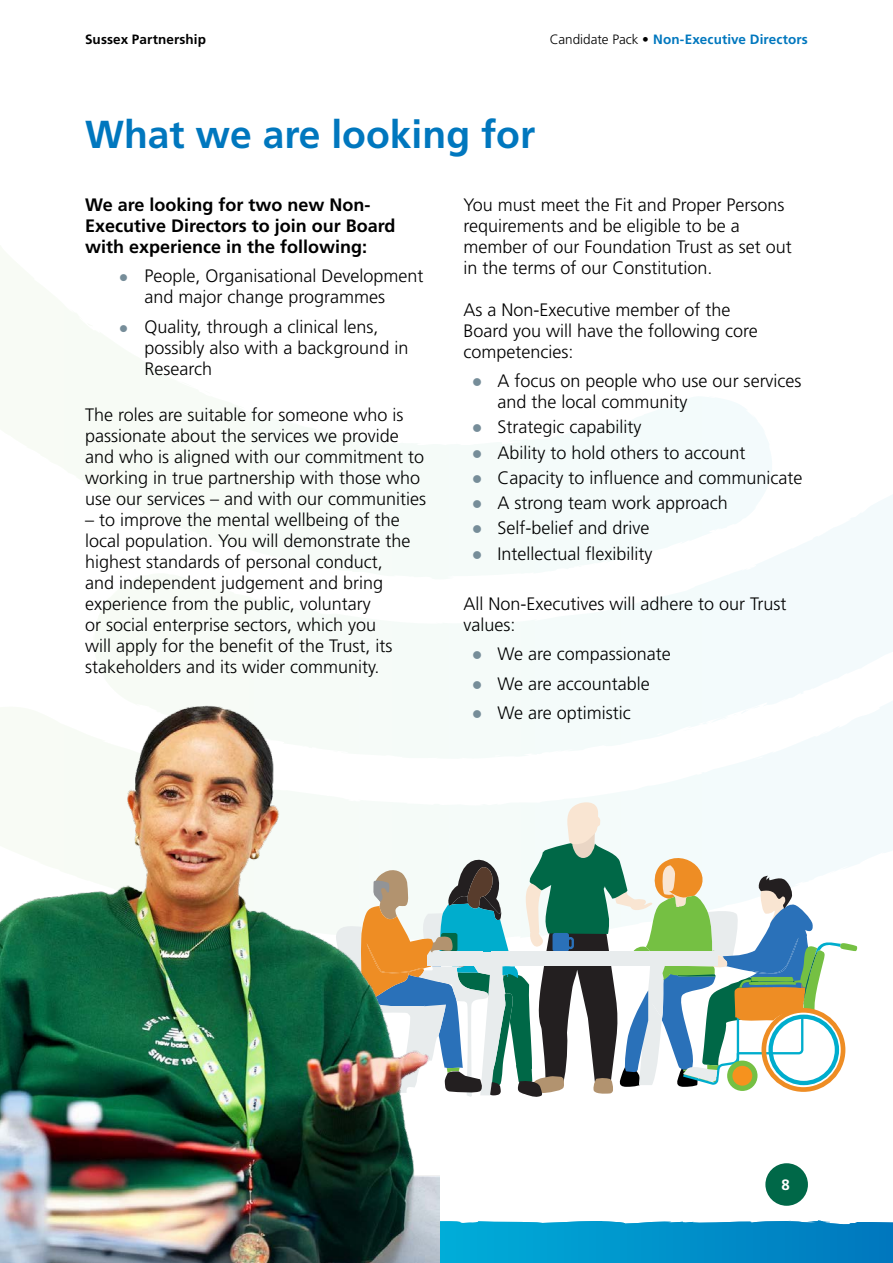
<style>
.page{position:relative;width:893px;height:1263px;background:#fff}
.page>*{position:absolute;margin:0;border:0;box-sizing:border-box;transform-origin:0 0}
.t1{font:700 39px "Frutiger LT Std";color:#0077be}
.t2{font:300 18px/21px "Frutiger LT Std";color:#000}
.t3{font:700 18px/21px "Frutiger LT Std";color:#000}
.t4{font:700 15px "Frutiger LT Std";color:#fff}
.t5{font:700 13.5px "Frutiger LT Std";letter-spacing:.01em;color:#0077be}
.t6{font:700 13.5px "Frutiger LT Std";letter-spacing:.005em;color:#000}
.s1{font-weight:300;color:#000}
.s2{font-weight:900;color:#000}
.s3{color:#768d99}
</style>
<div class="page">
<div style="left:765px;top:1163px;width:43px;height:43px;background:#006848;border-radius:50%"></div>
<svg style="left:440px;top:1220px;width:453px;height:43px;background:#0b97cd"></svg>
<svg style="left:440px;top:799px;width:418px;height:298px"></svg>
<img style="left:0;top:705px;width:440px;height:558px">
<p class="t6" style="left:85px;top:32px;width:122px">Sussex Partnership</p>
<p class="t5" style="left:550px;top:32px;width:260px"><span class="s1">Candidate Pack</span> <span class="s2">•</span> Non-Executive Directors</p>
<h1 class="t1" style="left:85px;top:111px;width:452px">What we are looking for</h1>
<p class="t3" style="left:85px;top:194px;width:312px">We are looking for two new Non-<br>Executive Directors to join our Board with experience in the following:</p>
<p class="t2" style="left:145px;top:266px;width:281px;text-indent:-26px"><span class="s3">●</span> People, Organisational Development and major change programmes</p>
<p class="t2" style="left:145px;top:316px;width:265px;text-indent:-26px"><span class="s3">●</span> Quality, through a clinical lens, possibly also with a background in<br>Research</p>
<p class="t2" style="left:85px;top:404px;width:343px">The roles are suitable for someone who is passionate about the services we provide and who is aligned with our commitment to working in true partnership with those who use our services – and with our communities</p>
<p class="t2" style="left:85px;top:509px;width:327px">– to improve the mental wellbeing of the local population. You will demonstrate the highest standards of personal conduct, and independent judgement and bring experience from the public, voluntary<br>or social enterprise sectors, which you<br>will apply for the benefit of the Trust, its stakeholders and its wider community.</p>
<p class="t2" style="left:463px;top:194px;width:330px">You must meet the Fit and Proper Persons requirements and be eligible to be a member of our Foundation Trust as set out in the terms of our Constitution.</p>
<p class="t2" style="left:463px;top:299px;width:296px">As a Non-Executive member of the<br>Board you will have the following core competencies:</p>
<p class="t2" style="left:497px;top:371px;width:306px;text-indent:-26px"><span class="s3">●</span> A focus on people who use our services and the local community</p>
<p class="t2" style="left:472px;top:417px;width:171px"><span class="s3">●</span> Strategic capability</p>
<p class="t2" style="left:472px;top:442px;width:275px"><span class="s3">●</span> Ability to hold others to account</p>
<p class="t2" style="left:472px;top:467px;width:332px"><span class="s3">●</span> Capacity to influence and communicate</p>
<p class="t2" style="left:472px;top:493px;width:257px"><span class="s3">●</span> A strong team work approach</p>
<p class="t2" style="left:472px;top:518px;width:179px"><span class="s3">●</span> Self-belief and drive</p>
<p class="t2" style="left:472px;top:543px;width:182px"><span class="s3">●</span> Intellectual flexibility</p>
<p class="t2" style="left:463px;top:593px;width:325px">All Non-Executives will adhere to our Trust values:</p>
<p class="t2" style="left:472px;top:644px;width:200px"><span class="s3">●</span> We are compassionate</p>
<p class="t2" style="left:472px;top:673px;width:179px"><span class="s3">●</span> We are accountable</p>
<p class="t2" style="left:472px;top:703px;width:160px"><span class="s3">●</span> We are optimistic</p>
<p class="t4" style="left:781px;top:1176px;width:10px">8</p>
</div>
